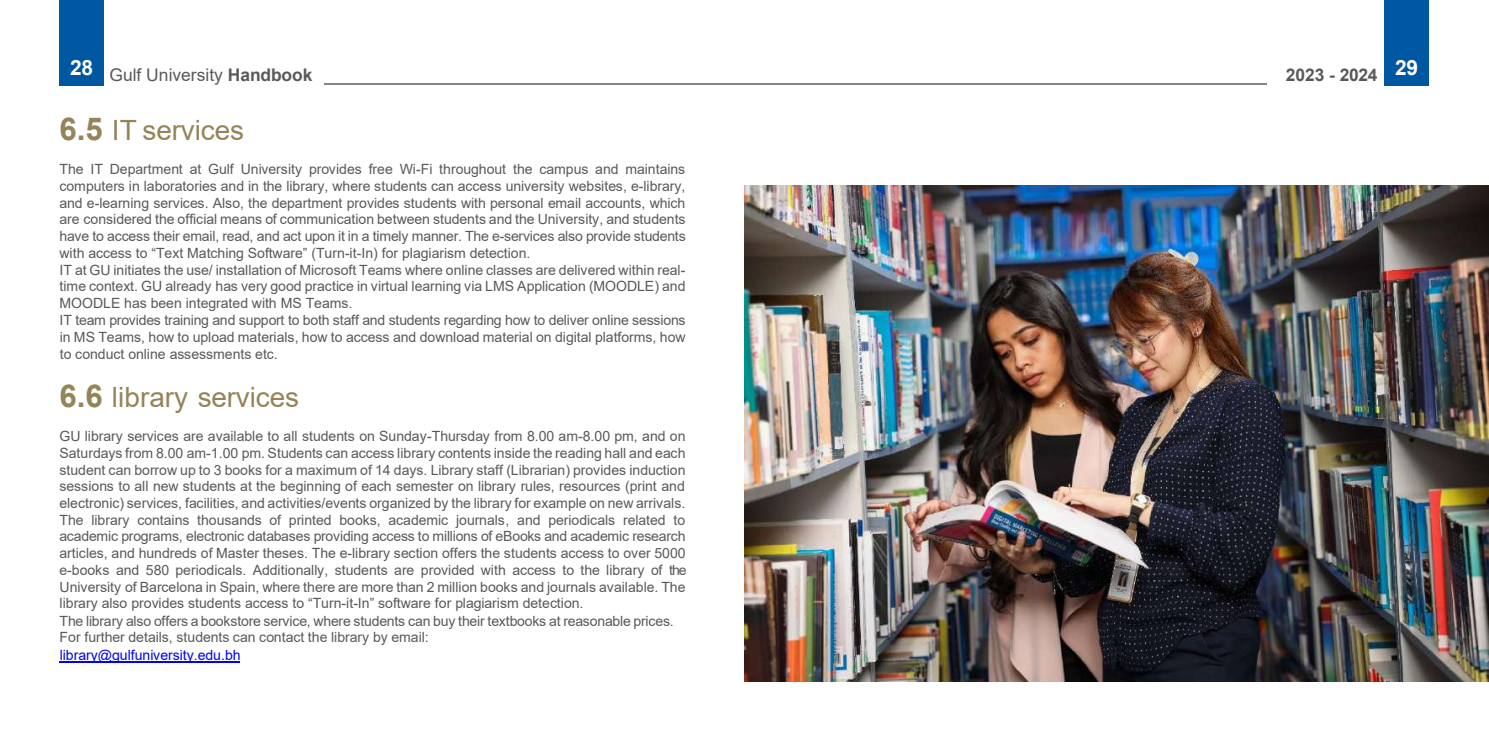
<style>
.page{position:relative;width:1489px;height:745px;background:#fff}
.page>*{position:absolute;margin:0;border:0;box-sizing:border-box;transform-origin:0 0}
.t1{font:28px "Arial";letter-spacing:-.005em;color:#958359}
.t2{font:700 21px "Arial";color:#fff}
.t3{font:17.5px "Arial";color:#58595b}
.t4{font:700 17.5px "Arial";letter-spacing:-.01em;color:#58595b}
.t5{font:14px/16.8px "Arial";letter-spacing:-.005em;color:#58595b}
.t6{font:14px "Arial";letter-spacing:-.005em;color:#00f}
.s1{font-weight:700}
.s2{font-weight:700;font-size:31.5px}
</style>
<div class="page">
<div style="left:60px;top:0;width:44px;height:86px;background:#0057a1"></div>
<div style="left:1384px;top:0;width:45px;height:86px;background:#0057a1"></div>
<hr style="left:324px;top:83px;width:943px;height:2px;background:#848789">
<hr style="left:59px;top:661px;width:181px;height:1px;background:#00f">
<img style="left:744px;top:185px;width:744px;height:496px">
<p class="t3" style="left:70px;top:63px;width:244px"><sup>28</sup> Gulf University <span class="s1">Handbook</span></p>
<h2 class="t2" style="left:1395px;top:53px;width:25px">29</h2>
<p class="t4" style="left:1285px;top:62px;width:93px">2023 - 2024</p>
<h1 class="t1" style="left:59px;top:111px;width:186px"><span class="s2">6.5</span> IT services</h1>
<p class="t5" style="left:59px;top:161px;width:628px">The IT Department at Gulf University provides free Wi-Fi throughout the campus and maintains computers in laboratories and in the library, where students can access university websites, e-library, and e-learning services. Also, the department provides students with personal email accounts, which are considered the official means of communication between students and the University, and students have to access their email, read, and act upon it in a timely manner. The e-services also provide students with access to “Text Matching Software” (Turn-it-In) for plagiarism detection.<br>IT at GU initiates the use/ installation of Microsoft Teams where online classes are delivered within real&shy;time context. GU already has very good practice in virtual learning via LMS Application (MOODLE) and MOODLE has been integrated with MS Teams.<br>IT team provides training and support to both staff and students regarding how to deliver online sessions in MS Teams, how to upload materials, how to access and download material on digital platforms, how to conduct online assessments etc.</p>
<h1 class="t1" style="left:59px;top:378px;width:241px"><span class="s2">6.6</span> library services</h1>
<p class="t5" style="left:59px;top:428px;width:628px">GU library services are available to all students on Sunday-Thursday from 8.00 am-8.00 pm, and on Saturdays from 8.00 am-1.00 pm. Students can access library contents inside the reading hall and each student can borrow up to 3 books for a maximum of 14 days. Library staff (Librarian) provides induction sessions to all new students at the beginning of each semester on library rules, resources (print and electronic) services, facilities, and activities/events organized by the library for example on new arrivals.<br>The library contains thousands of printed books, academic journals, and periodicals related to academic programs, electronic databases providing access to millions of eBooks and academic research articles, and hundreds of Master theses. The e-library section offers the students access to over 5000 e-books and 580 periodicals. Additionally, students are provided with access to the library of the University of Barcelona in Spain, where there are more than 2 million books and journals available. The library also provides students access to “Turn-it-In” software for plagiarism detection.<br>The library also offers a bookstore service, where students can buy their textbooks at reasonable prices.<br>For further details, students can contact the library by email:</p>
<p class="t6" style="left:60px;top:645px;width:182px">library@gulfuniversity.edu.bh</p>
</div>
